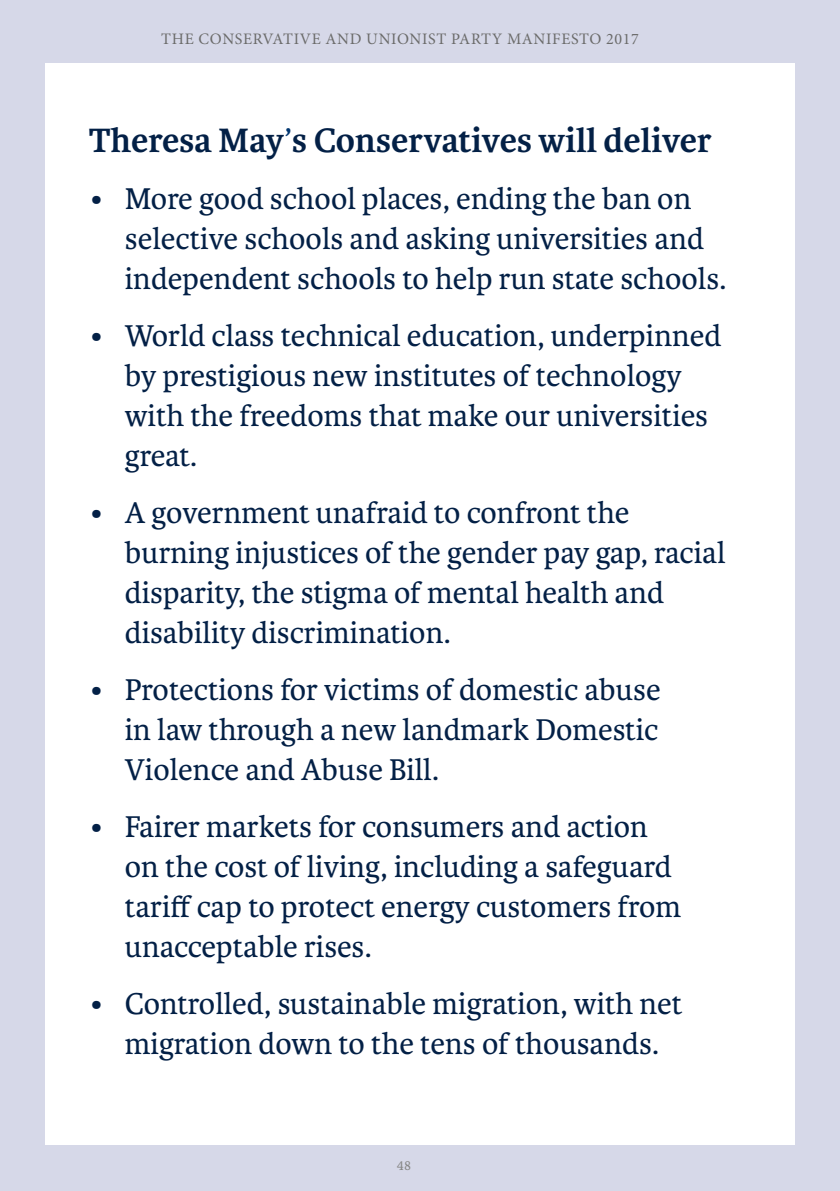
<style>
.page{position:relative;width:840px;height:1191px;background:#fff}
.page>*{position:absolute;margin:0;border:0;box-sizing:border-box;transform-origin:0 0}
.t1{font:700 36px "Karmina";color:#032046}
.t2{font:32px/40px "Karmina";color:#032046}
.t3{font:16px "Minion Pro";letter-spacing:.04em;color:#6b6b6a}
.t4{font:14px "Karmina";color:#878787}
.s1{font-weight:400;color:#013670}
</style>
<div class="page">
<div style="left:0;top:0;width:839px;height:1191px;background:#d6d8e8"></div>
<div style="left:45px;top:63px;width:749px;height:1081px;background:#fff"></div>
<p class="t3" style="left:161px;top:28px;width:479px">THE CONSERVATIVE AND UNIONIST PARTY MANIFESTO 2017</p>
<p class="t1" style="left:89px;top:120px;width:624px">Theresa May<span class="s1">’</span>s Conservatives will deliver</p>
<p class="t2" style="left:125px;top:179px;width:602px;text-indent:-34px">• More good school places, ending the ban on selective schools and asking universities and independent schools to help run state schools.</p>
<p class="t2" style="left:125px;top:316px;width:597px;text-indent:-34px">• World class technical education, underpinned by prestigious new institutes of technology with the freedoms that make our universities great.</p>
<p class="t2" style="left:125px;top:493px;width:601px;text-indent:-34px">• A government unafraid to confront the burning injustices of the gender pay gap, racial disparity, the stigma of mental health and disability discrimination.</p>
<p class="t2" style="left:125px;top:670px;width:537px;text-align:justify;text-indent:-34px">• Protections for victims of domestic abuse in law through a new landmark Domestic Violence and Abuse Bill.</p>
<p class="t2" style="left:125px;top:807px;width:557px;text-indent:-34px">• Fairer markets for consumers and action on the cost of living, including a safeguard tariff cap to protect energy customers from unacceptable rises.</p>
<p class="t2" style="left:91px;top:984px;width:592px;text-align:center">• Controlled, sustainable migration, with net migration down to the tens of thousands.</p>
<p class="t4" style="left:396px;top:1158px;width:16px">48</p>
</div>
